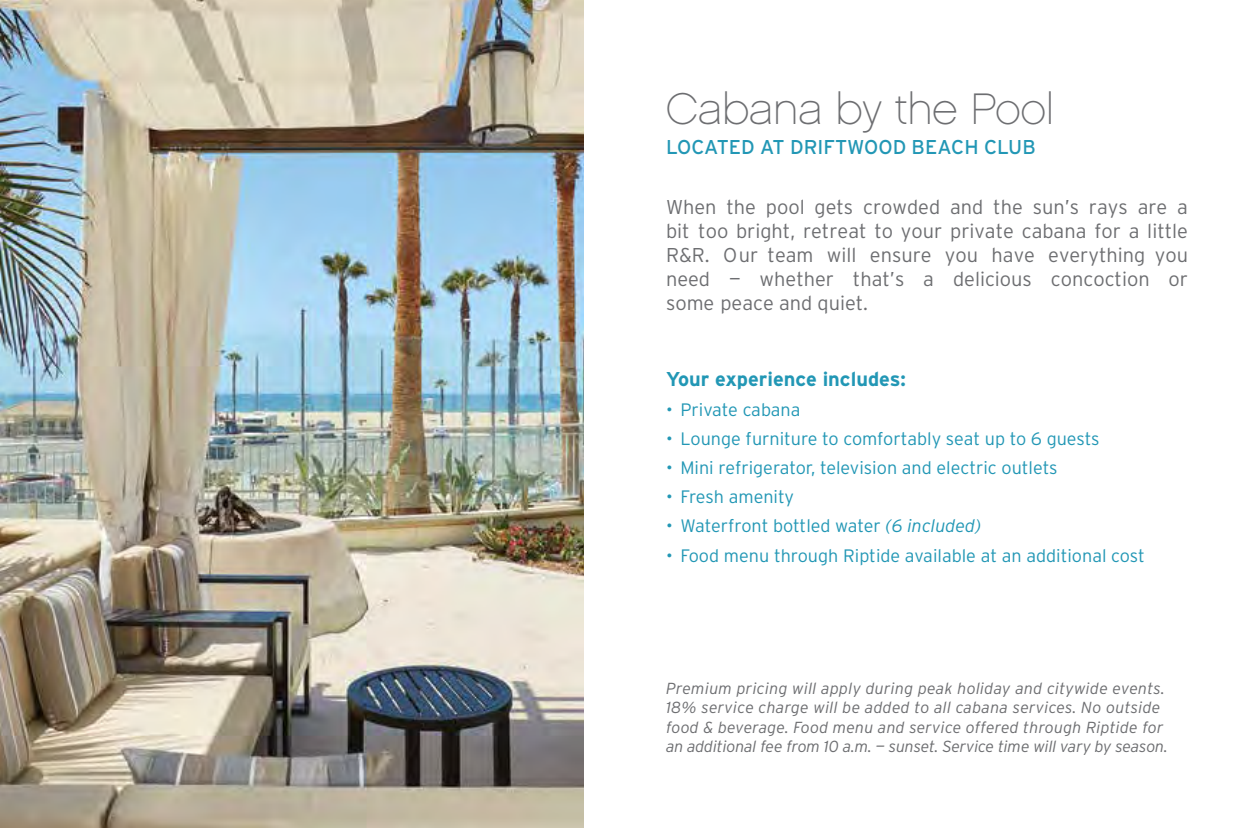
<style>
.page{position:relative;width:1260px;height:828px;background:#fff}
.page>*{position:absolute;margin:0;border:0;box-sizing:border-box;transform-origin:0 0}
.t1{font:44px "Chalet Paris Nineteen Sixty";color:#6d6e71}
.t2{font:300 20px/24px "Interstate";color:#6d6e71;text-align:justify}
.t3{font:20px "Interstate";color:#2297b5}
.t4{font:700 20px "Interstate";color:#2297b5}
.t5{font:300 18px "Interstate";color:#2297b5}
.t6{font:italic 300 16px/19.2px "Interstate";letter-spacing:.015em;color:#6d6e71}
.s1{font-style:italic}
</style>
<div class="page">
<img style="left:0;top:0;width:583px;height:828px">
<h1 class="t1" style="left:666px;top:84px;width:390px">Cabana by the Pool</h1>
<p class="t3" style="left:666px;top:136px;width:371px">LOCATED AT DRIFTWOOD BEACH CLUB</p>
<p class="t2" style="left:666px;top:195px;width:524px">When the pool gets crowded and the sun’s rays are a bit too bright, retreat to your private cabana for a little R&amp;R. Our team will ensure you have everything you need — whether that’s a delicious concoction or some peace and quiet.</p>
<h5 class="t4" style="left:666px;top:367px;width:242px">Your experience includes:</h5>
<p class="t5" style="left:666px;top:398px;width:136px">• Private cabana</p>
<p class="t5" style="left:666px;top:427px;width:435px">• Lounge furniture to comfortably seat up to 6 guests</p>
<p class="t5" style="left:666px;top:457px;width:393px">• Mini refrigerator, television and electric outlets</p>
<p class="t5" style="left:666px;top:486px;width:130px">• Fresh amenity</p>
<p class="t5" style="left:666px;top:515px;width:317px">• Waterfront bottled water <span class="s1">(6 included)</span></p>
<p class="t5" style="left:666px;top:544px;width:480px">• Food menu through Riptide available at an additional cost</p>
<p class="t6" style="left:666px;top:679px;width:503px">Premium pricing will apply during peak holiday and citywide events.<br>18% service charge will be added to all cabana services. No outside food &amp; beverage. Food menu and service offered through Riptide for an additional fee from 10 a.m. — sunset. Service time will vary by season.</p>
</div>
